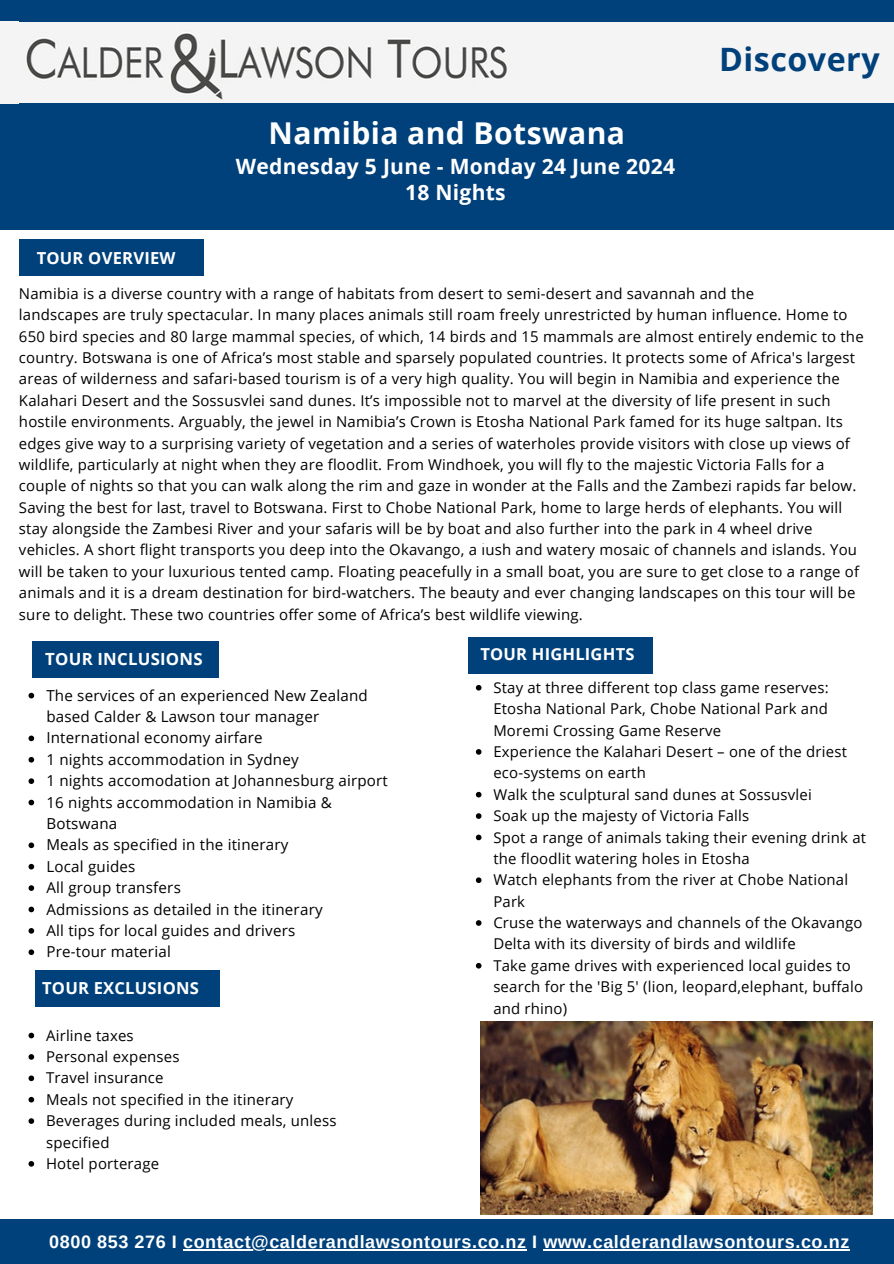
<style>
.page{position:relative;width:894px;height:1264px;background:#fff}
.page>*{position:absolute;margin:0;border:0;box-sizing:border-box;transform-origin:0 0}
.t1{font:700 32.25px "Open Sans";letter-spacing:.015em;color:#00417b}
.t2{font:700 30px "Open Sans";letter-spacing:.015em;color:#fff}
.t3{font:700 21px/25.8px "Open Sans";letter-spacing:.015em;color:#fff;text-align:center}
.t4{font:700 18px "Arimo";letter-spacing:.03em;color:#fff}
.t5{font:700 16.8px "Open Sans";letter-spacing:.015em;color:#fff}
.t6{font:700 16.5px "Open Sans";letter-spacing:.015em;color:#fff}
.t7{font:15.15px/21.3px "Open Sans";letter-spacing:.015em;color:#000}
.t8{font:15px/21.3px "Open Sans";letter-spacing:.015em;color:#000}
.t9{font:15px "IBM Plex Sans";color:#fff}
.t10{font:14.85px/21.3px "Open Sans";letter-spacing:.015em;color:#000}
</style>
<div class="page">
<div style="left:0;top:0;width:893px;height:229px;background:#00417b"></div>
<img style="left:19px;top:22px;width:874px;height:81px">
<div style="left:19px;top:240px;width:184px;height:36px;background:#00417b"></div>
<div style="left:0;top:21px;width:19px;height:83px;background:#f4f4f4"></div>
<div style="left:0;top:1218px;width:893px;height:45px;background:#00417b"></div>
<div style="left:32px;top:641px;width:187px;height:37px;background:#00417b"></div>
<div style="left:36px;top:969px;width:184px;height:37px;background:#00417b"></div>
<svg style="left:29px;top:1032px;width:5px;height:6px"></svg>
<svg style="left:29px;top:1054px;width:5px;height:5px"></svg>
<svg style="left:29px;top:1075px;width:5px;height:6px"></svg>
<svg style="left:29px;top:1096px;width:5px;height:6px"></svg>
<svg style="left:29px;top:1118px;width:5px;height:5px"></svg>
<svg style="left:29px;top:1161px;width:5px;height:5px"></svg>
<div style="left:468px;top:636px;width:184px;height:37px;background:#00417b"></div>
<img style="left:480px;top:1021px;width:391px;height:193px">
<svg style="left:29px;top:692px;width:5px;height:6px"></svg>
<svg style="left:29px;top:735px;width:5px;height:6px"></svg>
<svg style="left:29px;top:757px;width:5px;height:5px"></svg>
<svg style="left:29px;top:778px;width:5px;height:6px"></svg>
<svg style="left:29px;top:799px;width:5px;height:6px"></svg>
<svg style="left:29px;top:842px;width:5px;height:6px"></svg>
<svg style="left:29px;top:863px;width:5px;height:6px"></svg>
<svg style="left:29px;top:885px;width:5px;height:5px"></svg>
<svg style="left:29px;top:906px;width:5px;height:6px"></svg>
<svg style="left:29px;top:928px;width:5px;height:5px"></svg>
<svg style="left:29px;top:949px;width:5px;height:6px"></svg>
<svg style="left:475px;top:685px;width:6px;height:5px"></svg>
<svg style="left:475px;top:749px;width:6px;height:5px"></svg>
<svg style="left:475px;top:791px;width:6px;height:6px"></svg>
<svg style="left:475px;top:813px;width:6px;height:5px"></svg>
<svg style="left:475px;top:834px;width:6px;height:6px"></svg>
<svg style="left:475px;top:877px;width:6px;height:6px"></svg>
<svg style="left:475px;top:920px;width:6px;height:5px"></svg>
<svg style="left:475px;top:963px;width:6px;height:5px"></svg>
<hr style="left:183px;top:1249px;width:343px;height:1px;background:#fff">
<hr style="left:543px;top:1249px;width:306px;height:1px;background:#fff">
<p class="t6" style="left:37px;top:246px;width:140px">TOUR OVERVIEW</p>
<p class="t2" style="left:268px;top:112px;width:358px">Namibia and Botswana</p>
<p class="t3" style="left:236px;top:153px;width:440px">Wednesday 5 June - Monday 24 June 2024<br>18 Nights</p>
<p class="t1" style="left:719px;top:36px;width:162px">Discovery</p>
<p class="t8" style="left:19px;top:282px;width:736px">Namibia is a diverse country with a range of habitats from desert to semi-desert and savannah and the</p>
<p class="t8" style="left:19px;top:304px;width:846px">landscapes are truly spectacular. In many places animals still roam freely unrestricted by human influence. Home to 650 bird species and 80 large mammal species, of which, 14 birds and 15 mammals are almost entirely endemic to the country. Botswana is one of Africa’s most stable and sparsely populated countries. It protects some of Africa's largest areas of wilderness and safari-based tourism is of a very high quality. You will begin in Namibia and experience the Kalahari Desert and the Sossusvlei sand dunes. It’s impossible not to marvel at the diversity of life present in such hostile environments. Arguably, the jewel in Namibia’s Crown is Etosha National Park famed for its huge saltpan. Its edges give way to a surprising variety of vegetation and a series of waterholes provide visitors with close up views of wildlife, particularly at night when they are floodlit. From Windhoek, you will fly to the majestic Victoria Falls for a couple of nights so that you can walk along the rim and gaze in wonder at the Falls and the Zambezi rapids far below.<br>Saving the best for last, travel to Botswana. First to Chobe National Park, home to large herds of elephants. You will stay alongside the Zambesi River and your safaris will be by boat and also further into the park in 4 wheel drive vehicles. A short flight transports you deep into the Okavango, a lush and watery mosaic of channels and islands. You will be taken to your luxurious tented camp. Floating peacefully in a small boat, you are sure to get close to a range of animals and it is a dream destination for bird-watchers. The beauty and ever changing landscapes on this tour will be sure to delight. These two countries offer some of Africa’s best wildlife viewing.</p>
<p class="t9" style="left:480px;top:534px;width:7px">•</p>
<h3 class="t5" style="left:45px;top:647px;width:159px">TOUR INCLUSIONS</h3>
<p class="t7" style="left:46px;top:684px;width:323px">The services of an experienced New Zealand based Calder &amp; Lawson tour manager</p>
<p class="t7" style="left:46px;top:727px;width:218px">International economy airfare</p>
<p class="t7" style="left:46px;top:748px;width:254px">1 nights accommodation in Sydney</p>
<p class="t7" style="left:46px;top:769px;width:343px">1 nights accomodation at Johannesburg airport</p>
<p class="t7" style="left:46px;top:791px;width:287px">16 nights accommodation in Namibia &amp;<br>Botswana</p>
<p class="t7" style="left:46px;top:833px;width:243px">Meals as specified in the itinerary</p>
<p class="t7" style="left:46px;top:855px;width:91px">Local guides</p>
<p class="t7" style="left:46px;top:876px;width:136px">All group transfers</p>
<p class="t7" style="left:46px;top:898px;width:278px">Admissions as detailed in the itinerary</p>
<p class="t7" style="left:46px;top:919px;width:250px">All tips for local guides and drivers</p>
<p class="t7" style="left:46px;top:940px;width:126px">Pre-tour material</p>
<p class="t6" style="left:42px;top:976px;width:158px">TOUR EXCLUSIONS</p>
<h1 class="t8" style="left:46px;top:1024px;width:89px">Airline taxes</h1>
<h1 class="t8" style="left:46px;top:1045px;width:135px">Personal expenses</h1>
<h2 class="t8" style="left:46px;top:1066px;width:119px">Travel insurance</h2>
<h3 class="t8" style="left:46px;top:1088px;width:249px">Meals not specified in the itinerary</h3>
<p class="t8" style="left:46px;top:1109px;width:292px">Beverages during included meals, unless specified</p>
<p class="t8" style="left:46px;top:1152px;width:115px">Hotel porterage</p>
<h3 class="t6" style="left:480px;top:642px;width:156px">TOUR HIGHLIGHTS</h3>
<p class="t10" style="left:493px;top:676px;width:337px;text-align:justify">Stay at three different top class game reserves:<br>Etosha National Park, Chobe National Park and Moremi Crossing Game Reserve</p>
<p class="t10" style="left:493px;top:740px;width:355px">Experience the Kalahari Desert – one of the driest eco-systems on earth</p>
<p class="t10" style="left:493px;top:783px;width:320px">Walk the sculptural sand dunes at Sossusvlei</p>
<p class="t10" style="left:493px;top:804px;width:257px">Soak up the majesty of Victoria Falls</p>
<p class="t10" style="left:493px;top:826px;width:374px">Spot a range of animals taking their evening drink at the floodlit watering holes in Etosha</p>
<p class="t10" style="left:493px;top:868px;width:356px">Watch elephants from the river at Chobe National<br>Park</p>
<h3 class="t10" style="left:493px;top:911px;width:370px">Cruse the waterways and channels of the Okavango<br>Delta with its diversity of birds and wildlife</h3>
<p class="t10" style="left:493px;top:954px;width:371px">Take game drives with experienced local guides to search for the 'Big 5' (lion, leopard,elephant, buffalo and rhino)</p>
<h4 class="t4" style="left:49px;top:1231px;width:801px">0800 853 276 I contact@calderandlawsontours.co.nz I www.calderandlawsontours.co.nz</h4>
</div>
